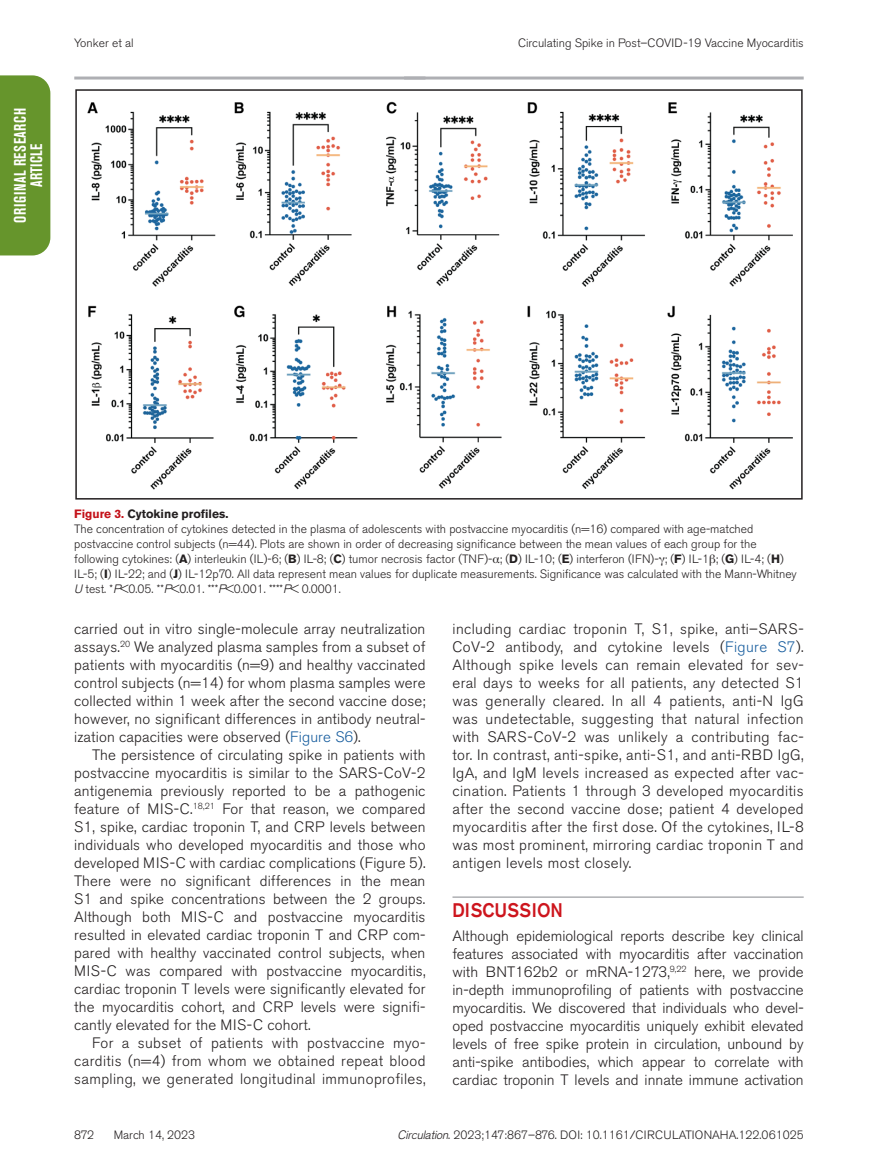
<style>
.page{position:relative;width:878px;height:1175px;background:#fff}
.page>*{position:absolute;margin:0;border:0;box-sizing:border-box;transform-origin:0 0}
.t1{font:500 19.5px "Akzidenz Grotesk BE";color:#cd151d;scale:.9 1}
.t2{font:700 condensed 16.5px/16.5px "Akzidenz Grotesk BE";letter-spacing:.045em;color:#fff;text-align:center;scale:.9 1}
.t3{font:300 15px/18px "Akzidenz Grotesk BE";letter-spacing:.01em;color:#231f20;text-align:justify}
.t4{font:300 12px/15px "Akzidenz Grotesk BE";color:#231f20}
.s1{font-weight:700;color:#c4121a}
.s2{font-weight:700}
.s3{font-family:"Gandhari Unicode";font-weight:400}
.s4{font-family:"Akzidenz Grotesk";font-style:italic}
.s5{color:#175d9e}
</style>
<div class="page">
<div style="left:0;top:75px;width:50px;height:180px;background:#66952c"></div>
<svg style="left:74px;top:76px;width:330px;height:4px"></svg>
<svg style="left:404px;top:76px;width:399px;height:4px;background:#c1c2c5"></svg>
<hr style="left:452px;top:896px;width:351px;height:2px;background:#aeafb3">
<img style="left:87px;top:101px;width:705px;height:389px">
<div style="left:75px;top:89px;width:727px;height:410px;border:2px solid #231f20"></div>
<p class="t2" style="left:12px;top:223px;width:128px;rotate:-90deg">ORIGINAL RESEARCH<br>ARTICLE</p>
<p class="t4" style="left:74px;top:36px;width:61px">Yonker et al</p>
<p class="t4" style="left:518px;top:36px;width:287px">Circulating Spike in Post–COVID-19 Vaccine Myocarditis</p>
<p class="t4" style="left:74px;top:506px;width:724px"><span class="s1">Figure 3.</span> <span class="s2">Cytokine profiles.<br></span>The concentration of cytokines detected in the plasma of adolescents with postvaccine myocarditis (n=16) compared with age-matched postvaccine control subjects (n=44). Plots are shown in order of decreasing significance between the mean values of each group for the following cytokines: (<span class="s2">A</span>) interleukin (IL)-6; (<span class="s2">B</span>) IL-8; (<span class="s2">C</span>) tumor necrosis factor (TNF)-<span class="s3">α</span>; (<span class="s2">D</span>) IL-10; (<span class="s2">E</span>) interferon (IFN)-<span class="s3">γ</span>; (<span class="s2">F</span>) IL-1<span class="s3">β</span>; (<span class="s2">G</span>) IL-4; (<span class="s2">H</span>)<br>IL-5; (<span class="s2">I</span>) IL-22; and (<span class="s2">J</span>) IL-12p70. All data represent mean values for duplicate measurements. Significance was calculated with the Mann-Whitney <span class="s4">U</span> test. *<span class="s4">P</span>&lt;0.05. **<span class="s4">P</span>&lt;0.01. ***<span class="s4">P</span>&lt;0.001. ****<span class="s4">P</span>&lt; 0.0001.</p>
<p class="t3" style="left:74px;top:620px;width:353px">carried out in vitro single-molecule array neutralization assays.<sup>20</sup> We analyzed plasma samples from a subset of patients with myocarditis (n=9) and healthy vaccinated control subjects (n=14) for whom plasma samples were collected within 1 week after the second vaccine dose; however, no significant differences in antibody neutral&shy;ization capacities were observed (<span class="s5">Figure S6</span>).</p>
<p class="t3" style="left:74px;top:746px;width:353px;text-indent:18px">The persistence of circulating spike in patients with postvaccine myocarditis is similar to the SARS-CoV-2 antigenemia previously reported to be a pathogenic feature of MIS-C.<sup>18,21</sup> For that reason, we compared S1, spike, cardiac troponin T, and CRP levels between individuals who developed myocarditis and those who developed MIS-C with cardiac complications (Figure 5).<br>There were no significant differences in the mean S1 and spike concentrations between the 2 groups.<br>Although both MIS-C and postvaccine myocarditis resulted in elevated cardiac troponin T and CRP com&shy;pared with healthy vaccinated control subjects, when MIS-C was compared with postvaccine myocarditis, cardiac troponin T levels were significantly elevated for the myocarditis cohort, and CRP levels were signifi&shy;cantly elevated for the MIS-C cohort.</p>
<p class="t3" style="left:74px;top:1034px;width:353px;text-indent:18px">For a subset of patients with postvaccine myo&shy;carditis (n=4) from whom we obtained repeat blood sampling, we generated longitudinal immunoprofiles,</p>
<p class="t3" style="left:452px;top:620px;width:353px">including cardiac troponin T, S1, spike, anti–SARS-CoV-2 antibody, and cytokine levels (<span class="s5">Figure S7</span>).<br>Although spike levels can remain elevated for sev&shy;eral days to weeks for all patients, any detected S1 was generally cleared. In all 4 patients, anti-N IgG was undetectable, suggesting that natural infection with SARS-CoV-2 was unlikely a contributing fac&shy;tor. In contrast, anti-spike, anti-S1, and anti-RBD IgG, IgA, and IgM levels increased as expected after vac&shy;cination. Patients 1 through 3 developed myocarditis after the second vaccine dose; patient 4 developed myocarditis after the first dose. Of the cytokines, IL-8 was most prominent, mirroring cardiac troponin T and antigen levels most closely.</p>
<h1 class="t1" style="left:452px;top:898px;width:124px">DISCUSSION</h1>
<p class="t3" style="left:452px;top:927px;width:353px">Although epidemiological reports describe key clinical features associated with myocarditis after vaccination with BNT162b2 or mRNA-1273,<sup>9,22</sup> here, we provide in-depth immunoprofiling of patients with postvaccine myocarditis. We discovered that individuals who devel&shy;oped postvaccine myocarditis uniquely exhibit elevated levels of free spike protein in circulation, unbound by anti-spike antibodies, which appear to correlate with cardiac troponin T levels and innate immune activation</p>
<p class="t4" style="left:74px;top:1127px;width:21px">872</p>
<p class="t4" style="left:114px;top:1127px;width:83px">March 14, 2023</p>
<p class="t4" style="left:397px;top:1127px;width:407px"><span class="s4">Circulation</span>. 2023;147:867–876. DOI: 10.1161/CIRCULATIONAHA.122.061025</p>
</div>
